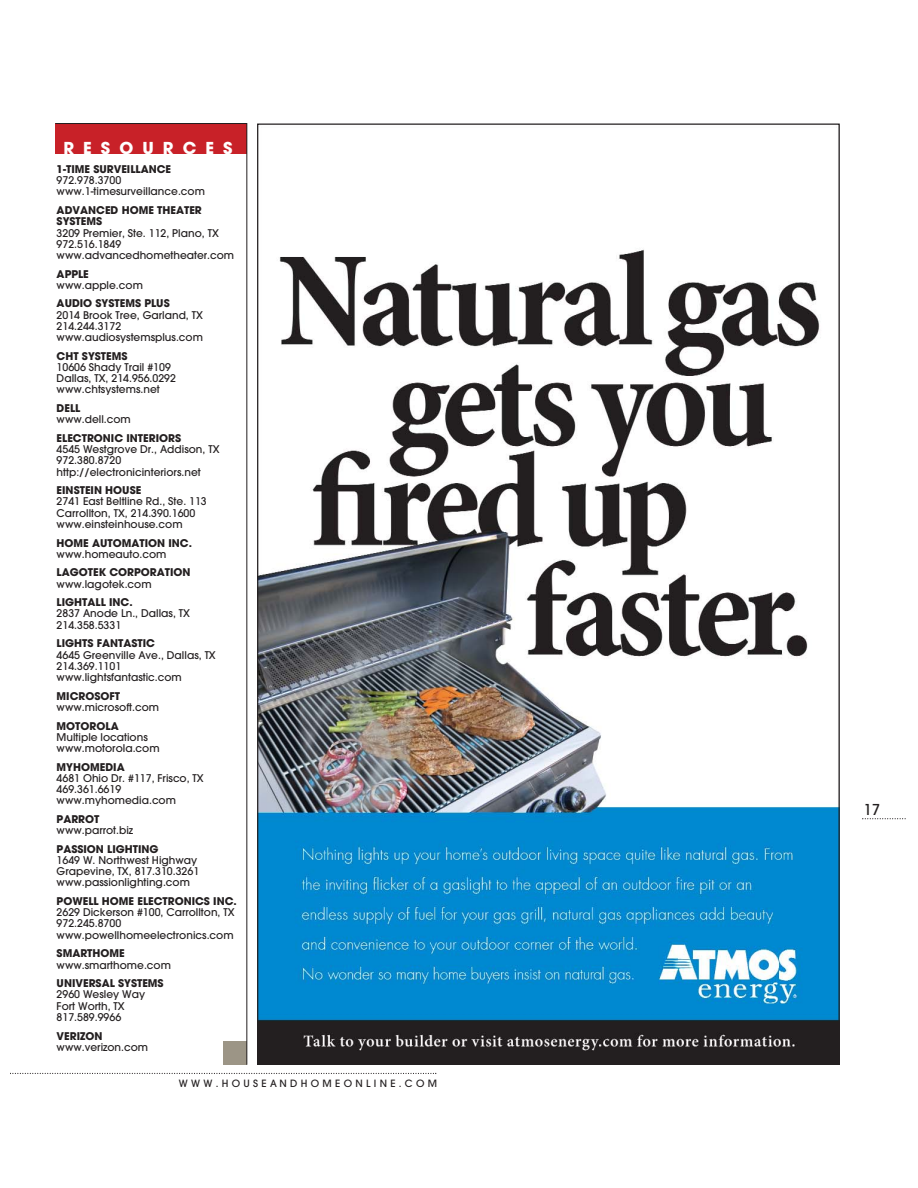
<style>
.page{position:relative;width:918px;height:1188px;background:#fff}
.page>*{position:absolute;margin:0;border:0;box-sizing:border-box;transform-origin:0 0}
.t1{font:700 16.35px "Avant Garde";letter-spacing:.555em;color:#fff}
.t2{font:500 15px "Avant Garde";color:#231f20}
.t3{font:500 10.65px/11.2px "Avant Garde";color:#231f20}
.t4{font:700 10.65px/11.2px "Avant Garde";color:#231f20}
.t5{font:500 9.9px "Avant Garde";letter-spacing:.335em;color:#231f20}
</style>
<div class="page">
<div style="left:55px;top:124px;width:192px;height:30px;background:#c82128"></div>
<svg style="left:862px;top:818px;width:44px;height:1px"></svg>
<svg style="left:12px;top:1073px;width:424px;height:1px"></svg>
<div style="left:223px;top:1041px;width:24px;height:24px;background:#9c9586"></div>
<hr style="left:247px;top:124px;width:1px;height:941px;background:#231f20">
<hr style="left:55px;top:123px;width:192px;height:1px;background:#231f20">
<img style="left:259px;top:249px;width:579px;height:814px">
<h1 class="t1" style="left:63px;top:142px;width:171px">RESOURCES</h1>
<p class="t4" style="left:57px;top:164px;width:116px">1-TIME SURVEILLANCE</p>
<p class="t3" style="left:57px;top:176px;width:150px">972.978.3700 www.1-timesurveillance.com</p>
<p class="t4" style="left:57px;top:206px;width:147px">ADVANCED HOME THEATER<br>SYSTEMS</p>
<p class="t3" style="left:57px;top:228px;width:179px">3209 Premier, Ste. 112, Plano, TX<br>972.516.1849 www.advancedhometheater.com</p>
<p class="t4" style="left:57px;top:269px;width:34px">APPLE</p>
<p class="t3" style="left:57px;top:280px;width:88px">www.apple.com</p>
<p class="t4" style="left:57px;top:299px;width:115px">AUDIO SYSTEMS PLUS</p>
<p class="t3" style="left:57px;top:310px;width:148px">2014 Brook Tree, Garland, TX<br>214.244.3172 www.audiosystemsplus.com</p>
<p class="t4" style="left:57px;top:351px;width:72px">CHT SYSTEMS</p>
<p class="t3" style="left:57px;top:362px;width:121px">10606 Shady Trail #109<br>Dallas, TX, 214.956.0292 www.chtsystems.net</p>
<p class="t4" style="left:57px;top:403px;width:25px">DELL</p>
<p class="t3" style="left:57px;top:415px;width:76px">www.dell.com</p>
<p class="t4" style="left:57px;top:433px;width:126px">ELECTRONIC INTERIORS</p>
<p class="t3" style="left:57px;top:445px;width:164px">4545 Westgrove Dr., Addison, TX<br>972.380.8720 http://electronicinteriors.net</p>
<p class="t4" style="left:57px;top:486px;width:86px">EINSTEIN HOUSE</p>
<p class="t3" style="left:57px;top:497px;width:152px">2741 East Beltline Rd., Ste. 113<br>Carrollton, TX, 214.390.1600 www.einsteinhouse.com</p>
<p class="t4" style="left:57px;top:538px;width:137px">HOME AUTOMATION INC.</p>
<p class="t3" style="left:57px;top:549px;width:111px">www.homeauto.com</p>
<p class="t4" style="left:57px;top:568px;width:135px">LAGOTEK CORPORATION</p>
<p class="t3" style="left:57px;top:579px;width:97px">www.lagotek.com</p>
<p class="t4" style="left:57px;top:598px;width:78px">LIGHTALL INC.</p>
<p class="t3" style="left:57px;top:609px;width:135px">2837 Anode Ln., Dallas, TX<br>214.358.5331</p>
<p class="t4" style="left:57px;top:639px;width:100px">LIGHTS FANTASTIC</p>
<p class="t3" style="left:57px;top:650px;width:161px">4645 Greenville Ave., Dallas, TX<br>214.369.1101 www.lightsfantastic.com</p>
<p class="t4" style="left:57px;top:691px;width:65px">MICROSOFT</p>
<p class="t3" style="left:57px;top:702px;width:104px">www.microsoft.com</p>
<p class="t4" style="left:57px;top:721px;width:64px">MOTOROLA</p>
<p class="t3" style="left:57px;top:732px;width:105px">Multiple locations www.motorola.com</p>
<p class="t4" style="left:57px;top:762px;width:70px">MYHOMEDIA</p>
<p class="t3" style="left:57px;top:773px;width:149px">4681 Ohio Dr. #117, Frisco, TX<br>469.361.6619 www.myhomedia.com</p>
<p class="t4" style="left:57px;top:814px;width:44px">PARROT</p>
<p class="t3" style="left:57px;top:826px;width:78px">www.parrot.biz</p>
<p class="t4" style="left:57px;top:844px;width:103px">PASSION LIGHTING</p>
<p class="t3" style="left:57px;top:855px;width:144px">1649 W. Northwest Highway<br>Grapevine, TX, 817.310.3261 www.passionlighting.com</p>
<p class="t4" style="left:57px;top:896px;width:182px">POWELL HOME ELECTRONICS INC.</p>
<p class="t3" style="left:57px;top:908px;width:180px">2629 Dickerson #100, Carrollton, TX<br>972.245.8700 www.powellhomeelectronics.com</p>
<p class="t4" style="left:57px;top:949px;width:70px">SMARTHOME</p>
<p class="t3" style="left:57px;top:960px;width:116px">www.smarthome.com</p>
<p class="t4" style="left:57px;top:979px;width:109px">UNIVERSAL SYSTEMS</p>
<p class="t3" style="left:57px;top:990px;width:90px">2960 Wesley Way<br>Fort Worth, TX<br>817.589.9966</p>
<p class="t4" style="left:57px;top:1031px;width:47px">VERIZON</p>
<p class="t3" style="left:57px;top:1042px;width:93px">www.verizon.com</p>
<p class="t5" style="left:179px;top:1080px;width:260px">WWW.HOUSEANDHOMEONLINE.COM</p>
<h2 class="t2" style="left:863px;top:804px;width:18px">17</h2>
</div>
